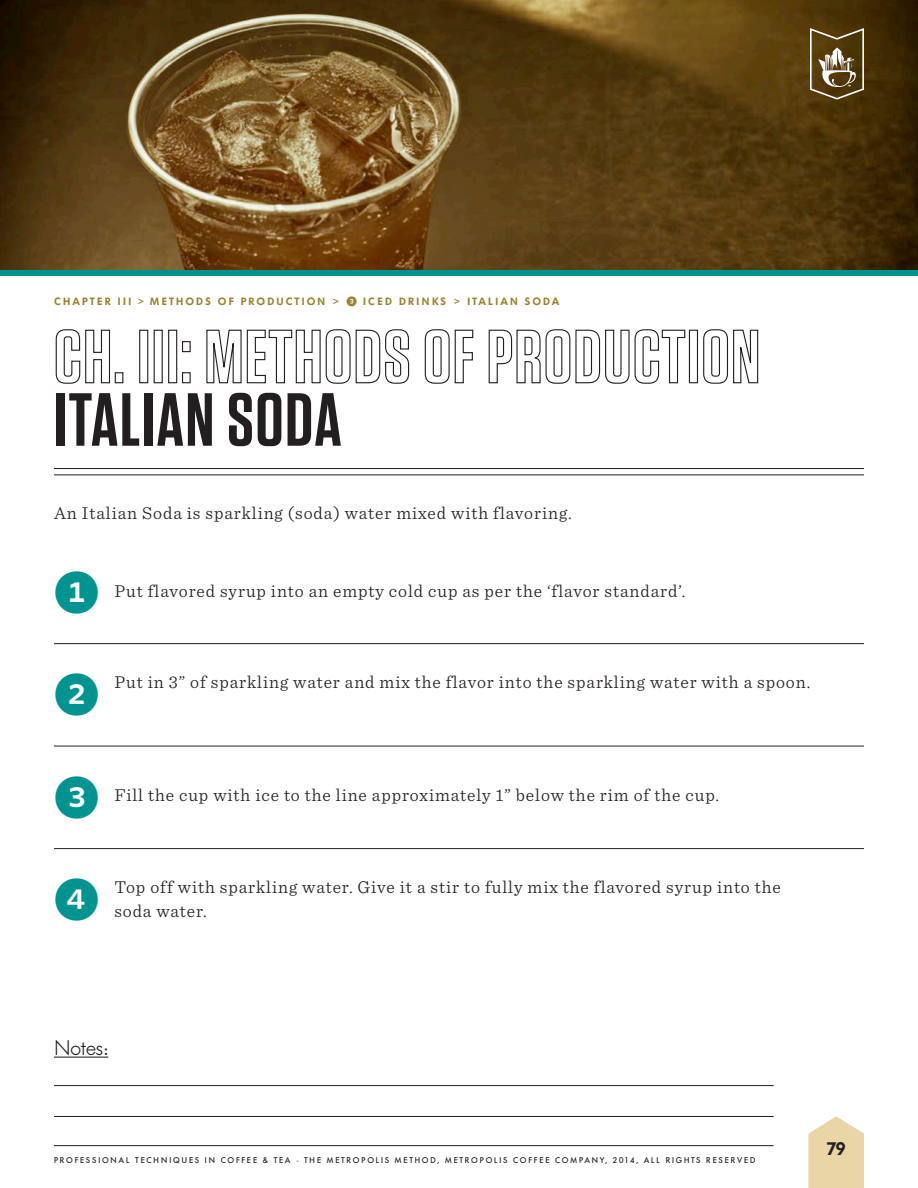
<style>
.page{position:relative;width:918px;height:1188px;background:#fff}
.page>*{position:absolute;margin:0;border:0;box-sizing:border-box;transform-origin:0 0}
.t1{font:600 75px "Tungsten";letter-spacing:.02em;color:#231f20}
.t2{font:45px "Whitney Index Black Round Bd";color:#009491}
.t3{font:300 21px "Futura BQ";letter-spacing:-.025em;color:#231f20}
.t4{font:300 18px/24px "Sentinel";letter-spacing:.05em;color:#231f20}
.t5{font:600 18px "Futura BQ";color:#231f20}
.t6{font:600 10.5px "Futura BQ";letter-spacing:.2em;color:#99832e}
.t7{font:500 8.25px "Futura BQ";letter-spacing:.2em;color:#231f20}
.s1{font-size:7.5px}
.s2{font-family:"Whitney Index Black Round Bd";font-weight:400}
</style>
<div class="page">
<svg style="left:808px;top:1116px;width:56px;height:72px;background:#ecdab1"></svg>
<hr style="left:54px;top:1116px;width:720px;height:1px;background:#231f20">
<hr style="left:54px;top:1085px;width:720px;height:1px;background:#231f20">
<hr style="left:54px;top:1145px;width:720px;height:1px;background:#231f20">
<hr style="left:54px;top:1057px;width:54px;height:1px;background:#231f20">
<img style="left:0;top:0;width:918px;height:270px">
<svg style="left:810px;top:28px;width:54px;height:72px;background:#77633e"></svg>
<div style="left:0;top:270px;width:918px;height:5px;background:#009491"></div>
<svg style="left:55px;top:329px;width:56px;height:55px"></svg>
<div style="left:115px;top:372px;width:8px;height:11px;border:1px solid #231f20"></div>
<div style="left:139px;top:330px;width:9px;height:53px;border:1px solid #231f20"></div>
<div style="left:154px;top:330px;width:9px;height:53px;border:1px solid #231f20"></div>
<div style="left:168px;top:330px;width:9px;height:53px;border:1px solid #231f20"></div>
<svg style="left:182px;top:341px;width:9px;height:43px"></svg>
<svg style="left:206px;top:329px;width:204px;height:55px"></svg>
<svg style="left:424px;top:329px;width:50px;height:55px"></svg>
<svg style="left:488px;top:329px;width:198px;height:55px"></svg>
<div style="left:689px;top:330px;width:9px;height:53px;border:1px solid #231f20"></div>
<svg style="left:703px;top:329px;width:56px;height:55px"></svg>
<hr style="left:54px;top:468px;width:810px;height:1px;background:#231f20">
<hr style="left:54px;top:475px;width:810px;height:1px;background:#231f20">
<hr style="left:54px;top:746px;width:810px;height:1px;background:#231f20">
<hr style="left:54px;top:848px;width:810px;height:1px;background:#231f20">
<hr style="left:54px;top:643px;width:810px;height:1px;background:#231f20">
<p class="t6" style="left:54px;top:296px;width:507px">CHAPTER III <span class="s1">&gt;</span> METHODS OF PRODUCTION <span class="s1">&gt;</span> <span class="s2">3</span> ICED DRINKS <span class="s1">&gt;</span> ITALIAN SODA</p>
<h1 class="t1" style="left:54px;top:380px;width:289px">ITALIAN SODA</h1>
<p class="t4" style="left:54px;top:500px;width:519px">An Italian Soda is sparkling (soda) water mixed with flavoring.</p>
<h2 class="t2" style="left:54px;top:571px;width:47px">1</h2>
<p class="t4" style="left:114px;top:578px;width:573px">Put flavored syrup into an empty cold cup as per the ‘flavor standard’.</p>
<h2 class="t2" style="left:54px;top:674px;width:47px">2</h2>
<p class="t4" style="left:114px;top:669px;width:697px">Put in 3” of sparkling water and mix the flavor into the sparkling water with a spoon.</p>
<h2 class="t2" style="left:54px;top:776px;width:47px">3</h2>
<p class="t4" style="left:114px;top:782px;width:606px">Fill the cup with ice to the line approximately 1” below the rim of the cup.</p>
<h2 class="t2" style="left:54px;top:879px;width:47px">4</h2>
<p class="t4" style="left:114px;top:874px;width:668px">Top off with sparkling water. Give it a stir to fully mix the flavored syrup into the soda water.</p>
<p class="t3" style="left:54px;top:1035px;width:56px">Notes:</p>
<p class="t7" style="left:54px;top:1155px;width:703px">PROFESSIONAL TECHNIQUES IN COFFEE &amp; TEA - THE METROPOLIS METHOD, METROPOLIS COFFEE COMPANY, 2014, ALL RIGHTS RESERVED</p>
<p class="t5" style="left:826px;top:1138px;width:21px">79</p>
</div>
